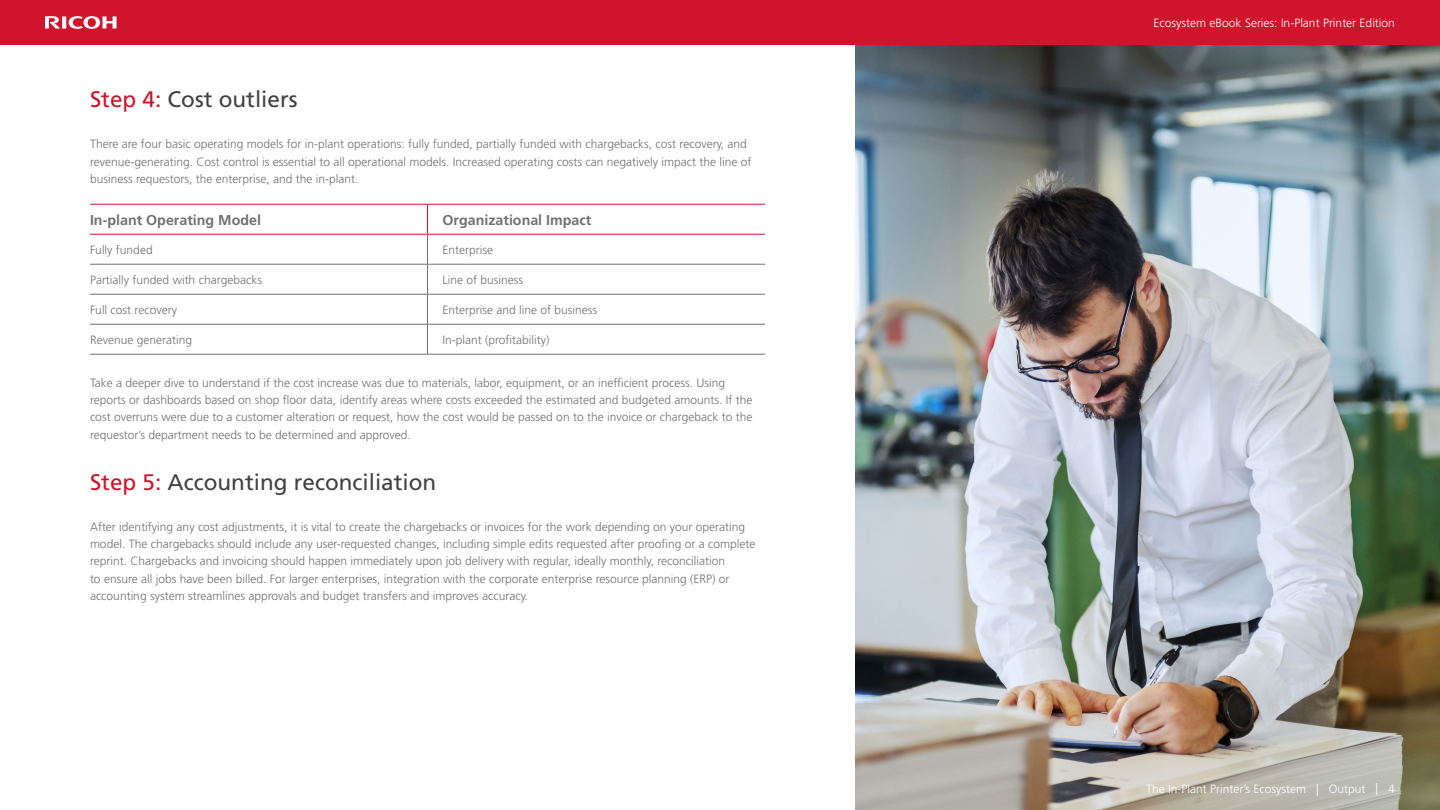
<style>
.page{position:relative;width:1440px;height:810px;background:#fff}
.page>*{position:absolute;margin:0;border:0;box-sizing:border-box;transform-origin:0 0}
.t1{font:22.5px "Frutiger LT Std";color:#414143}
.t2{font:700 14.25px "Frutiger LT Std";color:#717171}
.t3{font:300 12px/17.2px "Frutiger LT Std";color:#717171}
.t4{font:300 12px "Frutiger LT Std";color:#fff}
.s1{color:#cf142b}
</style>
<div class="page">
<img style="left:855px;top:45px;width:585px;height:765px">
<hr style="left:90px;top:204px;width:338px;height:1px;background:#cf142b">
<hr style="left:428px;top:204px;width:337px;height:1px;background:#cf142b">
<hr style="left:90px;top:234px;width:338px;height:1px;background:#cf142b">
<hr style="left:428px;top:234px;width:337px;height:1px;background:#cf142b">
<hr style="left:90px;top:264px;width:338px;height:1px;background:#717171">
<hr style="left:428px;top:264px;width:337px;height:1px;background:#717171">
<hr style="left:90px;top:294px;width:338px;height:1px;background:#717171">
<hr style="left:428px;top:294px;width:337px;height:1px;background:#717171">
<hr style="left:90px;top:324px;width:338px;height:1px;background:#717171">
<hr style="left:428px;top:324px;width:337px;height:1px;background:#717171">
<hr style="left:90px;top:354px;width:338px;height:1px;background:#717171">
<hr style="left:428px;top:354px;width:337px;height:1px;background:#717171">
<svg style="left:427px;top:205px;width:1px;height:149px"></svg>
<div style="left:0;top:0;width:1440px;height:45px;background:#cf142b"></div>
<svg style="left:45px;top:16px;width:72px;height:13px"></svg>
<h1 class="t1" style="left:90px;top:86px;width:209px"><span class="s1">Step 4:</span> Cost outliers</h1>
<p class="t3" style="left:90px;top:136px;width:663px">There are four basic operating models for in-plant operations: fully funded, partially funded with chargebacks, cost recovery, and revenue-generating. Cost control is essential to all operational models. Increased operating costs can negatively impact the line of business requestors, the enterprise, and the in-plant.</p>
<p class="t2" style="left:90px;top:211px;width:173px">In-plant Operating Model</p>
<p class="t2" style="left:443px;top:211px;width:150px">Organizational Impact</p>
<p class="t3" style="left:90px;top:241px;width:64px">Fully funded</p>
<p class="t3" style="left:442px;top:241px;width:52px">Enterprise</p>
<p class="t3" style="left:90px;top:271px;width:174px">Partially funded with chargebacks</p>
<p class="t3" style="left:442px;top:271px;width:82px">Line of business</p>
<p class="t3" style="left:90px;top:301px;width:89px">Full cost recovery</p>
<p class="t3" style="left:442px;top:301px;width:156px">Enterprise and line of business</p>
<p class="t3" style="left:90px;top:331px;width:104px">Revenue generating</p>
<p class="t3" style="left:442px;top:331px;width:109px">In-plant (profitability)</p>
<p class="t3" style="left:90px;top:374px;width:664px">Take a deeper dive to understand if the cost increase was due to materials, labor, equipment, or an inefficient process. Using reports or dashboards based on shop floor data, identify areas where costs exceeded the estimated and budgeted amounts. If the cost overruns were due to a customer alteration or request, how the cost would be passed on to the invoice or chargeback to the requestor’s department needs to be determined and approved.</p>
<h1 class="t1" style="left:90px;top:469px;width:348px"><span class="s1">Step 5:</span> Accounting reconciliation</h1>
<p class="t3" style="left:90px;top:518px;width:667px">After identifying any cost adjustments, it is vital to create the chargebacks or invoices for the work depending on your operating model. The chargebacks should include any user-requested changes, including simple edits requested after proofing or a complete reprint. Chargebacks and invoicing should happen immediately upon job delivery with regular, ideally monthly, reconciliation<br>to ensure all jobs have been billed. For larger enterprises, integration with the corporate enterprise resource planning (ERP) or accounting system streamlines approvals and budget transfers and improves accuracy.</p>
<p class="t4" style="left:1154px;top:16px;width:243px">Ecosystem eBook Series: In-Plant Printer Edition</p>
<p class="t4" style="left:1146px;top:782px;width:250px">The In-Plant Printer’s Ecosystem | Output | 4</p>
</div>
